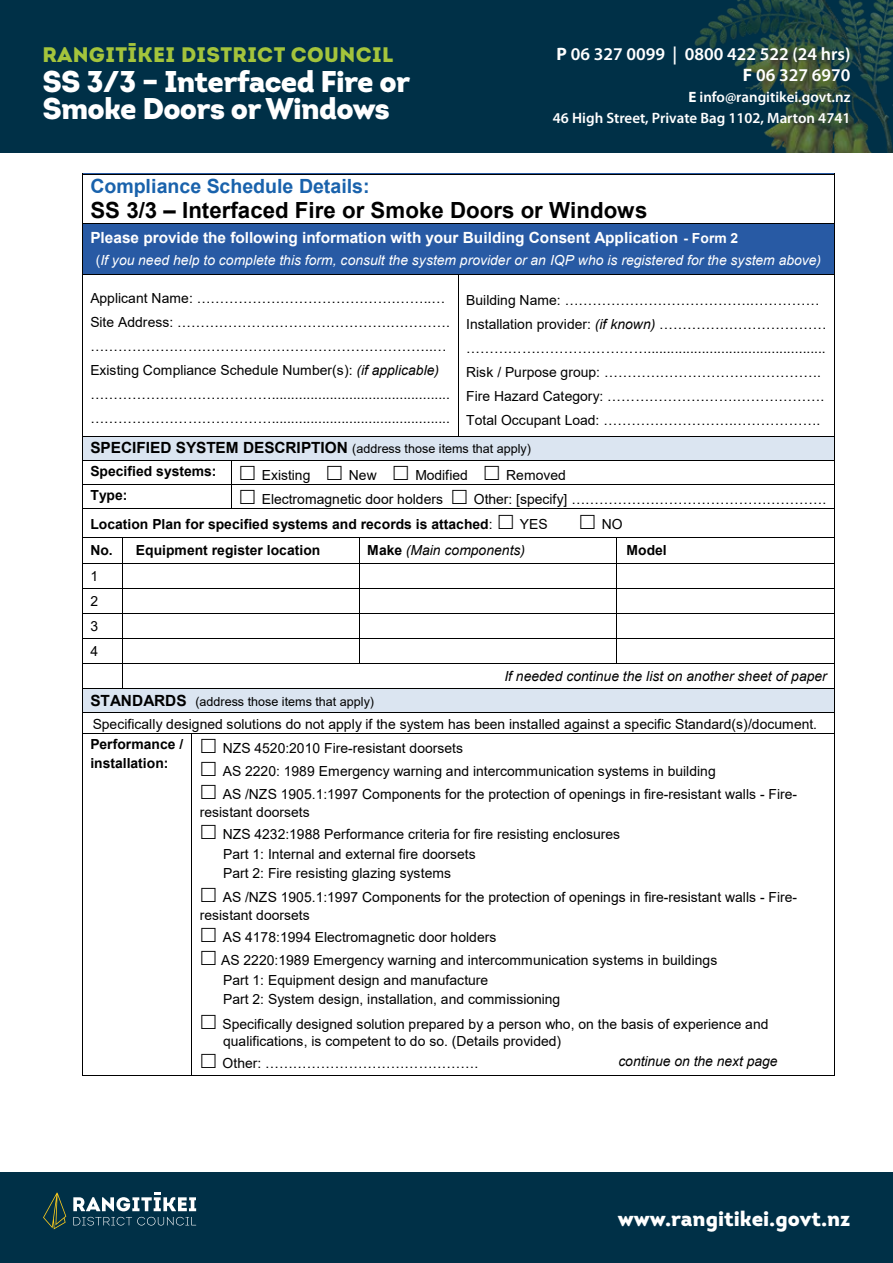
<style>
.page{position:relative;width:893px;height:1263px;background:#fff}
.page>*{position:absolute;margin:0;border:0;box-sizing:border-box;transform-origin:0 0}
.t1{font:900 30px/27px "Intro";letter-spacing:-.025em;color:#fff}
.t2{font:700 22.2px "Arial";color:#000}
.t3{font:21px "Intro Black Caps";letter-spacing:.02em;color:#a4c43c}
.t4{font:900 21px "Intro";color:#fff}
.t5{font:700 19.65px "Arial";color:#1962ac}
.t6{font:600 18px/21.6px "Myriad Pro";color:#fff;text-align:right}
.t7{font:700 15.45px "Arial";color:#fff}
.t8{font:600 15px/21px "Myriad Pro";color:#fff;text-align:right}
.t9{font:13.95px/24px "Arial";color:#000}
.t10{font:700 13.95px/25.5px "Arial";letter-spacing:.005em;color:#000}
.t11{font:italic 13.95px "Arial";color:#fff}
.t12{font:italic 13.95px "Arial";color:#000}
.t13{font:12.6px "Arial";letter-spacing:.005em;color:#000}
.s1{font-weight:700}
.s2{font-size:13.95px}
.s3{font-style:normal}
.s4{font-style:italic}
.s5{font-weight:700;font-size:15.45px}
.s6{font-weight:400}
.s7{font-weight:700;font-style:normal}
</style>
<div class="page">
<div style="left:0;top:1172px;width:893px;height:91px;background:#003047"></div>
<svg style="left:73px;top:1217px;width:123px;height:8px"></svg>
<svg style="left:43px;top:1193px;width:23px;height:36px"></svg>
<svg style="left:73px;top:1193px;width:123px;height:18px"></svg>
<div style="left:0;top:0;width:893px;height:152px;background:#003047"></div>
<img style="left:694px;top:0;width:199px;height:152px">
<hr style="left:83px;top:174px;width:751px;height:1px;background:#000">
<hr style="left:83px;top:175px;width:1px;height:48px;background:#000">
<hr style="left:834px;top:175px;width:1px;height:48px;background:#000">
<div style="left:90px;top:224px;width:737px;height:28px;background:#285aa4"></div>
<div style="left:90px;top:252px;width:737px;height:22px;background:#285aa4"></div>
<hr style="left:83px;top:223px;width:751px;height:1px;background:#000">
<hr style="left:83px;top:224px;width:1px;height:50px;background:#000">
<hr style="left:834px;top:224px;width:1px;height:50px;background:#000">
<hr style="left:83px;top:274px;width:375px;height:1px;background:#000">
<hr style="left:459px;top:274px;width:375px;height:1px;background:#000">
<hr style="left:83px;top:275px;width:1px;height:161px;background:#000">
<hr style="left:458px;top:275px;width:1px;height:161px;background:#000">
<hr style="left:834px;top:275px;width:1px;height:161px;background:#000">
<div style="left:90px;top:436px;width:737px;height:24px;background:#dbe5f1"></div>
<hr style="left:83px;top:436px;width:375px;height:1px;background:#000">
<hr style="left:459px;top:436px;width:375px;height:1px;background:#000">
<hr style="left:83px;top:460px;width:148px;height:1px;background:#000">
<hr style="left:232px;top:460px;width:602px;height:1px;background:#000">
<hr style="left:83px;top:484px;width:148px;height:1px;background:#000">
<hr style="left:232px;top:484px;width:602px;height:1px;background:#000">
<hr style="left:83px;top:508px;width:148px;height:1px;background:#000">
<svg style="left:231px;top:460px;width:1px;height:49px"></svg>
<hr style="left:232px;top:508px;width:602px;height:1px;background:#000">
<hr style="left:83px;top:538px;width:39px;height:1px;background:#000">
<hr style="left:123px;top:538px;width:236px;height:1px;background:#000">
<hr style="left:360px;top:538px;width:256px;height:1px;background:#000">
<hr style="left:617px;top:538px;width:217px;height:1px;background:#000">
<hr style="left:83px;top:563px;width:39px;height:1px;background:#000">
<hr style="left:123px;top:563px;width:236px;height:1px;background:#000">
<hr style="left:360px;top:563px;width:256px;height:1px;background:#000">
<hr style="left:617px;top:563px;width:217px;height:1px;background:#000">
<hr style="left:83px;top:588px;width:39px;height:1px;background:#000">
<hr style="left:123px;top:588px;width:236px;height:1px;background:#000">
<hr style="left:360px;top:588px;width:256px;height:1px;background:#000">
<hr style="left:617px;top:588px;width:217px;height:1px;background:#000">
<hr style="left:83px;top:613px;width:39px;height:1px;background:#000">
<hr style="left:123px;top:613px;width:236px;height:1px;background:#000">
<hr style="left:360px;top:613px;width:256px;height:1px;background:#000">
<hr style="left:617px;top:613px;width:217px;height:1px;background:#000">
<hr style="left:83px;top:638px;width:39px;height:1px;background:#000">
<hr style="left:123px;top:638px;width:236px;height:1px;background:#000">
<hr style="left:360px;top:638px;width:256px;height:1px;background:#000">
<hr style="left:617px;top:638px;width:217px;height:1px;background:#000">
<hr style="left:83px;top:663px;width:39px;height:1px;background:#000">
<hr style="left:123px;top:663px;width:236px;height:1px;background:#000">
<svg style="left:359px;top:538px;width:1px;height:126px"></svg>
<hr style="left:360px;top:663px;width:256px;height:1px;background:#000">
<svg style="left:616px;top:538px;width:1px;height:126px"></svg>
<hr style="left:617px;top:663px;width:217px;height:1px;background:#000">
<div style="left:90px;top:689px;width:737px;height:23px;background:#dbe5f1"></div>
<hr style="left:83px;top:688px;width:39px;height:1px;background:#000">
<svg style="left:122px;top:538px;width:1px;height:151px"></svg>
<hr style="left:123px;top:688px;width:711px;height:1px;background:#000">
<hr style="left:83px;top:712px;width:751px;height:1px;background:#000">
<svg style="left:83px;top:437px;width:1px;height:275px"></svg>
<hr style="left:83px;top:733px;width:108px;height:1px;background:#000">
<hr style="left:192px;top:733px;width:642px;height:1px;background:#000">
<svg style="left:834px;top:436px;width:1px;height:297px"></svg>
<hr style="left:83px;top:733px;width:1px;height:342px;background:#000">
<hr style="left:83px;top:1075px;width:108px;height:1px;background:#000">
<hr style="left:191px;top:733px;width:1px;height:342px;background:#000">
<hr style="left:192px;top:1075px;width:642px;height:1px;background:#000">
<hr style="left:834px;top:733px;width:1px;height:342px;background:#000">
<h3 class="t3" style="left:43px;top:41px;width:352px">RANGITĪKEI DISTRICT COUNCIL</h3>
<h1 class="t1" style="left:43px;top:68px;width:369px">SS 3/3 – Interfaced Fire or<br>Smoke Doors or Windows</h1>
<p class="t6" style="left:557px;top:42px;width:295px"><span class="s1">P</span> 06 327 0099 | 0800 422 522 (24 hrs)<br><span class="s1">F</span> 06 327 6970</p>
<p class="t8" style="left:553px;top:86px;width:299px"><span class="s1">E</span> info@rangitikei.govt.nz<br>46 High Street, Private Bag 1102, Marton 4741</p>
<h3 class="t5" style="left:90px;top:172px;width:281px">Compliance Schedule Details:</h3>
<h2 class="t2" style="left:90px;top:194px;width:559px">SS 3/3 – Interfaced Fire or Smoke Doors or Windows</h2>
<p class="t7" style="left:90px;top:227px;width:649px">Please provide the following information with your Building Consent Application <span class="s2">- Form 2</span></p>
<p class="t11" style="left:96px;top:251px;width:727px"><span class="s3">(</span>If you need help to complete this form, consult the system provider or an IQP who is registered for the system above)</p>
<p class="t9" style="left:90px;top:286px;width:361px">Applicant Name: …………………………………….……..… Site Address: ……………………………………….…………. ………………………………………………………………..… Existing Compliance Schedule Number(s): <span class="s4">(if applicable) </span>………………………………….............................................. …………………………………..............................................</p>
<p class="t9" style="left:466px;top:288px;width:362px">Building Name: ………………………………….…………… Installation provider: <span class="s4">(if known)</span> ……………………………… …………………………………..............................................<br>Risk / Purpose group: …………………………….………….<br>Fire Hazard Category: ……………………….……………….<br>Total Occupant Load: ……………………….……………….</p>
<p class="t13" style="left:90px;top:440px;width:442px"><span class="s5">SPECIFIED SYSTEM DESCRIPTION</span> (address those items that apply)</p>
<p class="t10" style="left:90px;top:459px;width:128px">Specified systems:</p>
<p class="t9" style="left:262px;top:463px;width:50px">Existing</p>
<p class="t9" style="left:349px;top:463px;width:29px">New</p>
<p class="t9" style="left:415px;top:463px;width:54px">Modified</p>
<p class="t9" style="left:506px;top:463px;width:61px">Removed</p>
<p class="t10" style="left:90px;top:483px;width:39px">Type:</p>
<p class="t9" style="left:262px;top:487px;width:183px">Electromagnetic door holders</p>
<p class="t10" style="left:90px;top:486px;width:737px;text-indent:383px"><span class="s6">Other: [specify] ……………………………………………….<br></span>Location Plan for specified systems and records is attached<span class="s6">:</span></p>
<p class="t9" style="left:520px;top:512px;width:29px">YES</p>
<p class="t9" style="left:602px;top:512px;width:22px">NO</p>
<p class="t10" style="left:90px;top:538px;width:231px">No. Equipment register location</p>
<p class="t12" style="left:367px;top:541px;width:160px"><span class="s7">Make</span> (Main components)</p>
<p class="t10" style="left:626px;top:538px;width:42px">Model</p>
<p class="t9" style="left:90px;top:563px;width:9px;line-height:25px;text-align:justify">1<br>2<br>3<br>4</p>
<p class="t12" style="left:504px;top:667px;width:324px">If needed continue the list on another sheet of paper</p>
<p class="t13" style="left:90px;top:693px;width:285px"><span class="s5">STANDARDS</span> (address those items that apply)</p>
<p class="t9" style="left:93px;top:712px;width:726px">Specifically designed solutions do not apply if the system has been installed against a specific Standard(s)/document.</p>
<p class="t10" style="left:90px;top:735px;width:94px;line-height:18.5px">Performance / installation:</p>
<p class="t9" style="left:223px;top:736px;width:576px;line-height:23.4px">NZS 4520:2010 Fire-resistant doorsets<br>AS 2220: 1989 Emergency warning and intercommunication systems in building<br>AS /NZS 1905.1:1997 Components for the protection of openings in fire-resistant walls - Fire-</p>
<p class="t9" style="left:223px;top:800px;width:399px;line-height:22.5px;text-indent:-23px">resistant doorsets<br>NZS 4232:1988 Performance criteria for fire resisting enclosures</p>
<p class="t9" style="left:223px;top:844px;width:254px;line-height:19px">Part 1: Internal and external fire doorsets<br>Part 2: Fire resisting glazing systems</p>
<p class="t9" style="left:200px;top:889px;width:599px;line-height:17.1px;text-indent:23px">AS /NZS 1905.1:1997 Components for the protection of openings in fire-resistant walls - Fire&shy;resistant doorsets</p>
<p class="t9" style="left:221px;top:925px;width:498px;line-height:23.4px">AS 4178:1994 Electromagnetic door holders<br>AS 2220:1989 Emergency warning and intercommunication systems in buildings</p>
<p class="t9" style="left:223px;top:971px;width:339px;line-height:18.9px">Part 1: Equipment design and manufacture<br>Part 2: System design, installation, and commissioning</p>
<p class="t9" style="left:223px;top:1015px;width:547px;line-height:17.2px">Specifically designed solution prepared by a person who, on the basis of experience and qualifications, is competent to do so. (Details provided)</p>
<p class="t9" style="left:223px;top:1051px;width:257px">Other: ……………………………………….</p>
<p class="t12" style="left:618px;top:1052px;width:161px">continue on the next page</p>
<h3 class="t4" style="left:618px;top:1205px;width:234px">www.rangitikei.govt.nz</h3>
</div>
